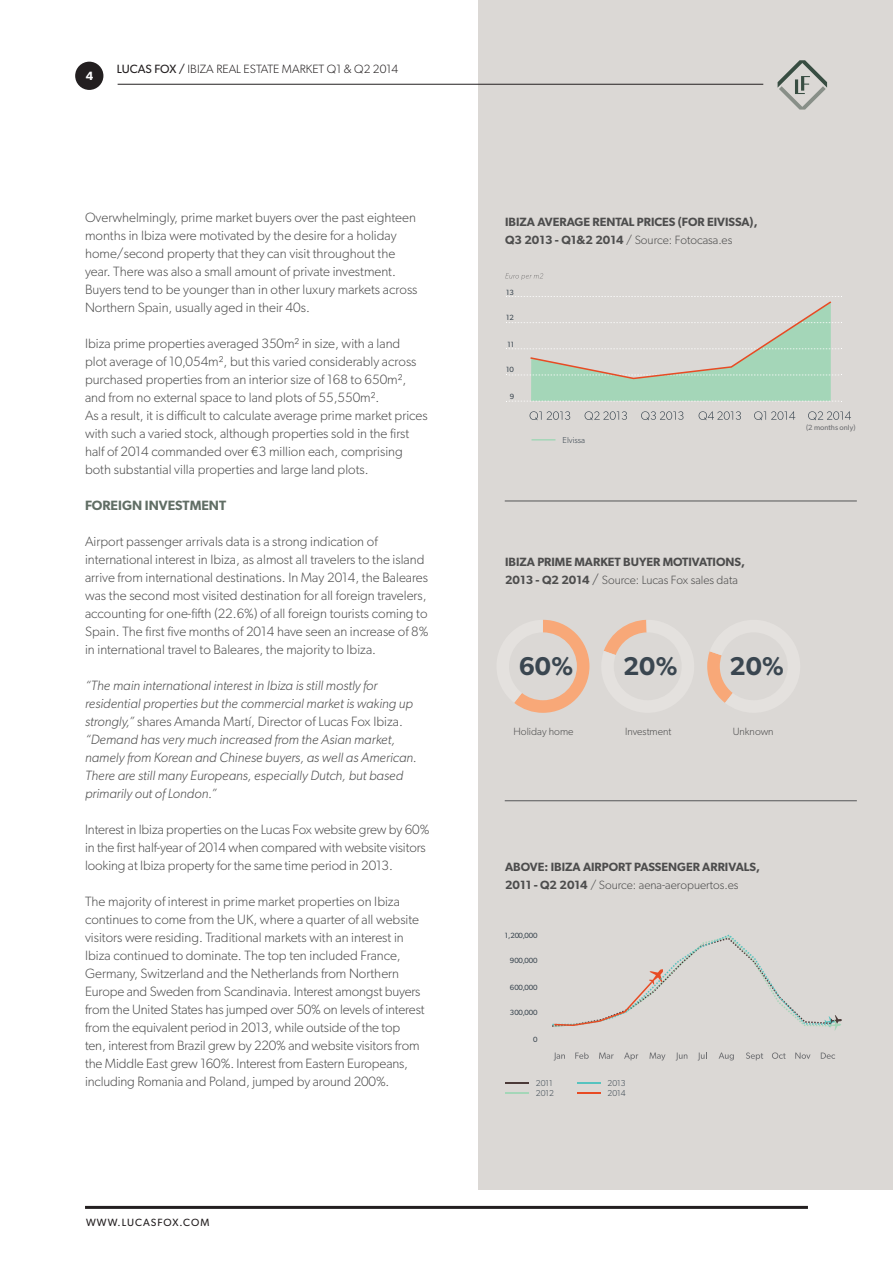
<style>
.page{position:relative;width:893px;height:1263px;background:#fff}
.page>*{position:absolute;margin:0;border:0;box-sizing:border-box;transform-origin:0 0}
.t1{font:600 25.8px "Gibson";color:#3a4650}
.t2{font:300 13.5px/18px "Gibson";color:#4d4d4d}
.t3{font:italic 300 13.5px/18px "Gibson";color:#4d4d4d}
.t4{font:600 13.5px "Gibson";color:#616e65}
.t5{font:600 12px/18px "Gibson";color:#4d4d4d}
.t6{font:300 12px "Gibson";color:#4d4d4d}
.t7{font:300 12px "Gibson";letter-spacing:.005em;color:#231f20}
.t8{font:600 12px "Gibson";color:#fff}
.t9{font:300 10.5px "Gibson";color:#4d4d4d}
.t10{font:10.5px "Gibson";letter-spacing:.1em;color:#231f20}
.t11{font:300 8.55px/10.4px "Gibson";color:#3a4650}
.t12{font:7.5px "Gibson";color:#3a4650}
.t13{font:7.5px "Gibson";color:#6f7073}
.s1{font-weight:400}
.s2{font-style:normal}
.s3{font-weight:600}
.s4{font-size:13.5px}
.s5{font-weight:300}
</style>
<div class="page">
<hr style="left:85px;top:1206px;width:723px;height:3px;background:#231f20">
<div style="left:478px;top:0;width:415px;height:1189px;background:#dbd8d5"></div>
<svg style="left:778px;top:60px;width:49px;height:50px"></svg>
<hr style="left:118px;top:84px;width:645px;height:1px;background:#231f20">
<div style="left:75px;top:62px;width:28px;height:28px;background:#231f20;border-radius:50%"></div>
<svg style="left:604px;top:620px;width:43px;height:35px"></svg>
<svg style="left:707px;top:651px;width:26px;height:52px"></svg>
<svg style="left:514px;top:620px;width:75px;height:93px"></svg>
<hr style="left:505px;top:800px;width:352px;height:1px;background:#545557">
<hr style="left:505px;top:501px;width:352px;height:1px;background:#545557">
<svg style="left:530px;top:411px;width:40px;height:9px"></svg>
<svg style="left:585px;top:411px;width:42px;height:9px"></svg>
<svg style="left:641px;top:411px;width:42px;height:9px"></svg>
<svg style="left:699px;top:411px;width:42px;height:9px"></svg>
<svg style="left:754px;top:411px;width:41px;height:9px"></svg>
<svg style="left:808px;top:411px;width:43px;height:9px"></svg>
<hr style="left:531px;top:439px;width:24px;height:2px;background:#a4d6b8">
<svg style="left:506px;top:296px;width:336px;height:106px"></svg>
<svg style="left:554px;top:1052px;width:11px;height:8px"></svg>
<svg style="left:575px;top:1052px;width:14px;height:7px"></svg>
<svg style="left:599px;top:1052px;width:15px;height:7px"></svg>
<svg style="left:624px;top:1052px;width:14px;height:8px"></svg>
<svg style="left:649px;top:1052px;width:16px;height:8px"></svg>
<svg style="left:676px;top:1052px;width:11px;height:8px"></svg>
<svg style="left:698px;top:1052px;width:9px;height:8px"></svg>
<svg style="left:719px;top:1052px;width:15px;height:8px"></svg>
<svg style="left:746px;top:1052px;width:17px;height:8px"></svg>
<svg style="left:772px;top:1052px;width:14px;height:7px"></svg>
<svg style="left:795px;top:1052px;width:15px;height:7px"></svg>
<svg style="left:821px;top:1052px;width:14px;height:7px"></svg>
<svg style="left:577px;top:1092px;width:23px;height:1px"></svg>
<svg style="left:577px;top:1082px;width:23px;height:1px"></svg>
<svg style="left:505px;top:1092px;width:24px;height:1px"></svg>
<svg style="left:505px;top:1082px;width:24px;height:1px"></svg>
<svg style="left:552px;top:934px;width:290px;height:97px"></svg>
<svg style="left:505px;top:273px;width:38px;height:7px"></svg>
<p class="t8" style="left:86px;top:68px;width:9px">4</p>
<p class="t7" style="left:117px;top:61px;width:283px"><span class="s1">LUCAS FOX /</span> IBIZA REAL ESTATE MARKET Q1 &amp; Q2 2014</p>
<p class="t2" style="left:85px;top:209px;width:334px">Overwhelmingly, prime market buyers over the past eighteen months in Ibiza were motivated by the desire for a holiday home/second property that they can visit throughout the year. There was also a small amount of private investment.<br>Buyers tend to be younger than in other luxury markets across Northern Spain, usually aged in their 40s.</p>
<p class="t2" style="left:85px;top:335px;width:333px">Ibiza prime properties averaged 350m² in size, with a land plot average of 10,054m², but this varied considerably across purchased properties from an interior size of 168 to 650m², and from no external space to land plots of 55,550m².</p>
<p class="t2" style="left:85px;top:407px;width:344px">As a result, it is difficult to calculate average prime market prices with such a varied stock, although properties sold in the first half of 2014 commanded over €3 million each, comprising both substantial villa properties and large land plots.</p>
<p class="t4" style="left:85px;top:498px;width:143px">FOREIGN INVESTMENT</p>
<p class="t2" style="left:85px;top:533px;width:345px">Airport passenger arrivals data is a strong indication of international interest in Ibiza, as almost all travelers to the island arrive from international destinations. In May 2014, the Baleares was the second most visited destination for all foreign travelers, accounting for one-fifth (22.6%) of all foreign tourists coming to Spain. The first five months of 2014 have seen an increase of 8% in international travel to Baleares, the majority to Ibiza.</p>
<p class="t3" style="left:85px;top:677px;width:333px">“The main international interest in Ibiza is still mostly for residential properties but the commercial market is waking up strongly,” <span class="s2">shares Amanda Martí, Director of Lucas Fox Ibiza. </span>“Demand has very much increased from the Asian market, namely from Korean and Chinese buyers, as well as American.<br>There are still many Europeans, especially Dutch, but based primarily out of London.”</p>
<p class="t2" style="left:85px;top:821px;width:346px">Interest in Ibiza properties on the Lucas Fox website grew by 60% in the first half-year of 2014 when compared with website visitors looking at Ibiza property for the same time period in 2013.</p>
<p class="t2" style="left:85px;top:893px;width:341px">The majority of interest in prime market properties on Ibiza continues to come from the UK, where a quarter of all website visitors were residing. Traditional markets with an interest in Ibiza continued to dominate. The top ten included France, Germany, Switzerland and the Netherlands from Northern Europe and Sweden from Scandinavia. Interest amongst buyers from the United States has jumped over 50% on levels of interest from the equivalent period in 2013, while outside of the top ten, interest from Brazil grew by 220% and website visitors from the Middle East grew 160%. Interest from Eastern Europeans, including Romania and Poland, jumped by around 200%.</p>
<p class="t10" style="left:86px;top:1216px;width:125px">WWW.LUCASFOX.COM</p>
<p class="t5" style="left:505px;top:213px;width:254px">IBIZA AVERAGE RENTAL PRICES (FOR EIVISSA),</p>
<p class="t6" style="left:505px;top:233px;width:229px"><span class="s3">Q3 2013 - Q1&amp;2 2014</span> / Source: Fotocasa.es</p>
<p class="t12" style="left:506px;top:288px;width:9px">13</p>
<p class="t12" style="left:506px;top:313px;width:9px">12</p>
<p class="t12" style="left:507px;top:340px;width:8px">11</p>
<p class="t12" style="left:506px;top:365px;width:9px">10</p>
<p class="t12" style="left:510px;top:392px;width:6px">9</p>
<p class="t11" style="left:563px;top:434px;width:24px">Elvissa</p>
<p class="t13" style="left:806px;top:423px;width:51px">(2 months only)</p>
<p class="t5" style="left:505px;top:552px;width:241px">IBIZA PRIME MARKET BUYER MOTIVATIONS,</p>
<p class="t6" style="left:505px;top:572px;width:234px"><span class="s3">2013 - Q2 2014</span> <span class="s4">/</span> Source: Lucas Fox sales data</p>
<h1 class="t1" style="left:519px;top:650px;width:56px">60%</h1>
<h1 class="t1" style="left:623px;top:650px;width:56px">20%</h1>
<h1 class="t1" style="left:729px;top:650px;width:56px">20%</h1>
<p class="t9" style="left:513px;top:724px;width:62px">Holiday home</p>
<p class="t9" style="left:625px;top:724px;width:48px">Investment</p>
<p class="t9" style="left:733px;top:724px;width:42px">Unknown</p>
<p class="t5" style="left:505px;top:857px;width:256px">ABOVE: IBIZA AIRPORT PASSENGER ARRIVALS,<br>2011 - Q2 2014 <span class="s5">/ Source: aena-aeropuertos.es</span></p>
<p class="t12" style="left:505px;top:931px;width:34px">1,200,000</p>
<p class="t12" style="left:510px;top:956px;width:29px">900,000</p>
<p class="t12" style="left:510px;top:983px;width:29px">600,000</p>
<p class="t12" style="left:510px;top:1008px;width:29px">300,000</p>
<p class="t12" style="left:533px;top:1035px;width:6px">0</p>
<p class="t11" style="left:536px;top:1077px;width:20px">2011<br>2012</p>
<p class="t11" style="left:608px;top:1077px;width:20px">2013<br>2014</p>
</div>
